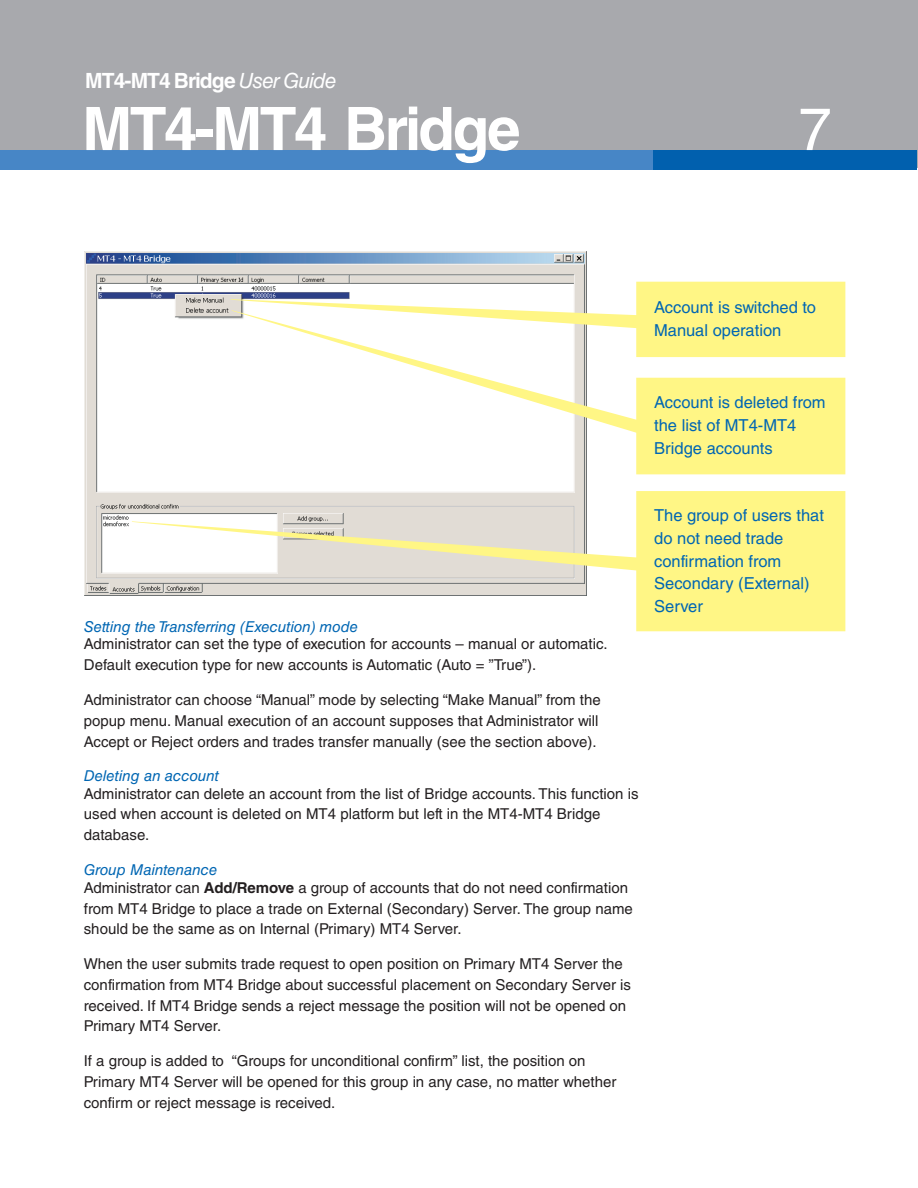
<style>
.page{position:relative;width:918px;height:1188px;background:#fff}
.page>*{position:absolute;margin:0;border:0;box-sizing:border-box;transform-origin:0 0}
.t1{font:700 60px "Helvetica LT Std";letter-spacing:-.04em;color:#fff}
.t2{font:60px "Helvetica LT Std";color:#fff}
.t3{font:700 21px "Helvetica LT Std";letter-spacing:-.04em;color:#fff}
.t4{font:16.5px/23px "Helvetica LT Std";color:#0166b3}
.t5{font:15px/20.9px "Helvetica LT Std";color:#231f20}
.t6{font:italic 15px "Helvetica LT Std";color:#0166b3}
.s1{font-weight:400;font-style:italic}
.s2{font-weight:700}
</style>
<div class="page">
<img style="left:84px;top:252px;width:502px;height:343px">
<div style="left:0;top:0;width:918px;height:168px;background:#a8a9ad"></div>
<div style="left:653px;top:150px;width:264px;height:19px;background:#0160ae"></div>
<div style="left:0;top:150px;width:653px;height:19px;background:#4786c6"></div>
<svg style="left:231px;top:282px;width:614px;height:75px"></svg>
<svg style="left:232px;top:310px;width:613px;height:164px"></svg>
<svg style="left:132px;top:491px;width:713px;height:140px"></svg>
<h2 class="t3" style="left:85px;top:73px;width:253px">MT4-MT4 Bridge <span class="s1">User Guide</span></h2>
<h1 class="t1" style="left:82px;top:107px;width:440px">MT4-MT4 Bridge</h1>
<h1 class="t2" style="left:798px;top:107px;width:35px">7</h1>
<p class="t4" style="left:654px;top:298px;width:163px">Account is switched to<br>Manual operation</p>
<p class="t4" style="left:654px;top:393px;width:173px">Account is deleted from the list of MT4-MT4<br>Bridge accounts</p>
<p class="t6" style="left:84px;top:621px;width:276px">Setting the Transferring (Execution) mode</p>
<p class="t5" style="left:84px;top:636px;width:525px">Administrator can set the type of execution for accounts – manual or automatic.<br>Default execution type for new accounts is Automatic (Auto = ”True”).</p>
<p class="t5" style="left:84px;top:691px;width:518px">Administrator can choose “Manual” mode by selecting “Make Manual” from the popup menu. Manual execution of an account supposes that Administrator will<br>Accept or Reject orders and trades transfer manually (see the section above).</p>
<p class="t5" style="left:84px;top:785px;width:556px">Administrator can delete an account from the list of Bridge accounts. This function is used when account is deleted on MT4 platform but left in the MT4-MT4 Bridge database.</p>
<p class="t6" style="left:84px;top:770px;width:137px">Deleting an account</p>
<p class="t6" style="left:84px;top:864px;width:135px">Group Maintenance</p>
<p class="t5" style="left:84px;top:879px;width:551px">Administrator can <span class="s2">Add/Remove</span> a group of accounts that do not need confirmation from MT4 Bridge to place a trade on External (Secondary) Server. The group name should be the same as on Internal (Primary) MT4 Server.</p>
<p class="t5" style="left:84px;top:955px;width:549px">When the user submits trade request to open position on Primary MT4 Server the confirmation from MT4 Bridge about successful placement on Secondary Server is received. If MT4 Bridge sends a reject message the position will not be opened on Primary MT4 Server.</p>
<p class="t5" style="left:84px;top:1052px;width:534px">If a group is added to “Groups for unconditional confirm” list, the position on<br>Primary MT4 Server will be opened for this group in any case, no matter whether confirm or reject message is received.</p>
<p class="t4" style="left:654px;top:506px;width:171px">The group of users that do not need trade confirmation from<br>Secondary (External)<br>Server</p>
</div>
